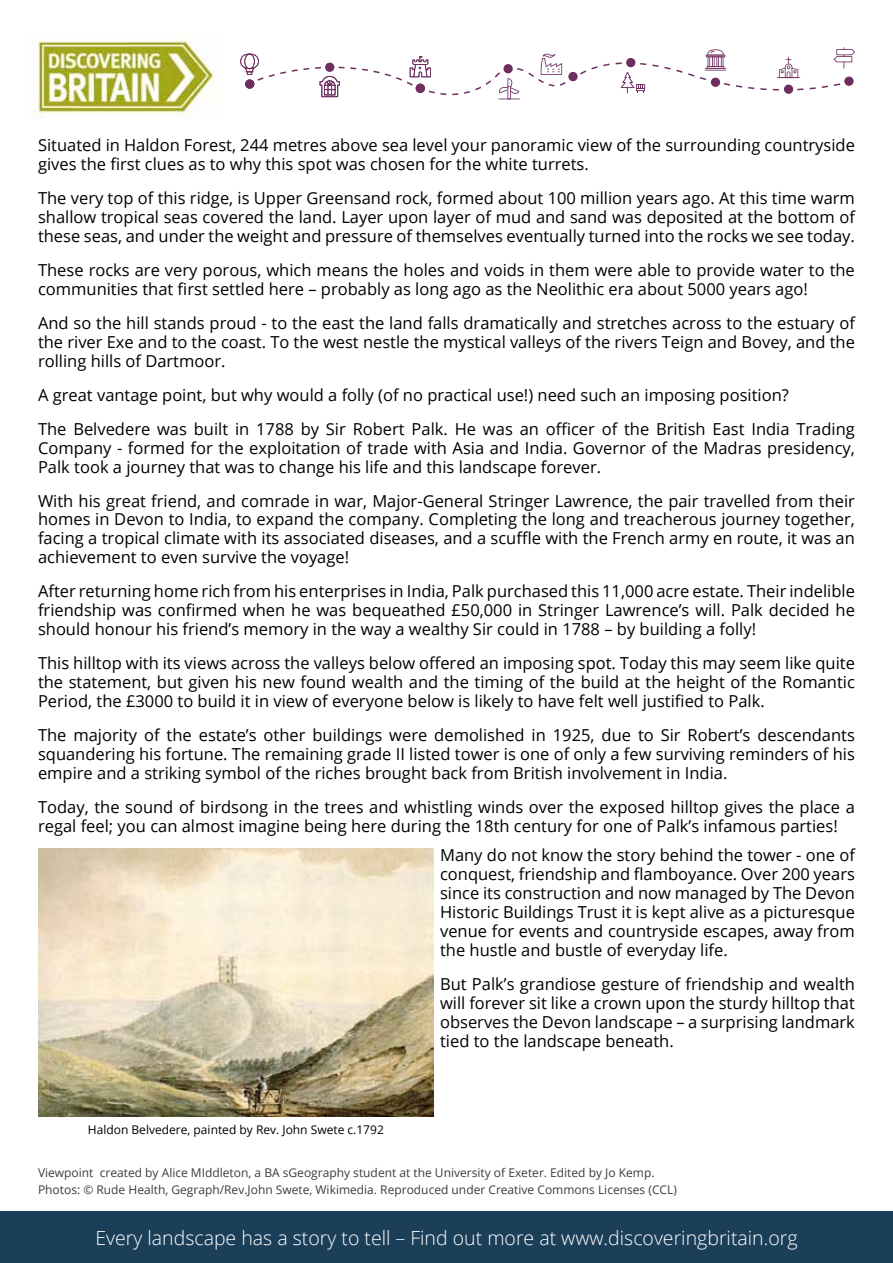
<style>
.page{position:relative;width:893px;height:1263px;background:#fff}
.page>*{position:absolute;margin:0;border:0;box-sizing:border-box;transform-origin:0 0}
.t1{font:300 19.5px "Open Sans";color:#fff}
.t2{font:16.5px/18.9px "Open Sans";color:#000;text-align:justify}
.t3{font:12px/16.5px "Open Sans";color:#3c3c3b}
.t4{font:12px "Open Sans";color:#000}
</style>
<div class="page">
<div style="left:0;top:1212px;width:893px;height:51px;background:#1c3f59"></div>
<svg style="left:240px;top:47px;width:615px;height:53px"></svg>
<img style="left:26px;top:33px;width:190px;height:86px">
<img style="left:38px;top:848px;width:396px;height:268px">
<p class="t2" style="left:38px;top:135px;width:818px">Situated in Haldon Forest, 244 metres above sea level your panoramic view of the surrounding countryside gives the first clues as to why this spot was chosen for the white turrets.</p>
<p class="t2" style="left:38px;top:188px;width:818px">The very top of this ridge, is Upper Greensand rock, formed about 100 million years ago. At this time warm shallow tropical seas covered the land. Layer upon layer of mud and sand was deposited at the bottom of these seas, and under the weight and pressure of themselves eventually turned into the rocks we see today.</p>
<p class="t2" style="left:38px;top:260px;width:818px">These rocks are very porous, which means the holes and voids in them were able to provide water to the communities that first settled here – probably as long ago as the Neolithic era about 5000 years ago!</p>
<p class="t2" style="left:38px;top:313px;width:818px">And so the hill stands proud - to the east the land falls dramatically and stretches across to the estuary of the river Exe and to the coast. To the west nestle the mystical valleys of the rivers Teign and Bovey, and the rolling hills of Dartmoor.</p>
<p class="t2" style="left:38px;top:377px;width:818px;line-height:33.9px">A great vantage point, but why would a folly (of no practical use!) need such an imposing position?<br>The Belvedere was built in 1788 by Sir Robert Palk. He was an officer of the British East India Trading</p>
<p class="t2" style="left:38px;top:438px;width:818px">Company - formed for the exploitation of trade with Asia and India. Governor of the Madras presidency,<br>Palk took a journey that was to change his life and this landscape forever.</p>
<p class="t2" style="left:38px;top:491px;width:818px">With his great friend, and comrade in war, Major-General Stringer Lawrence, the pair travelled from their homes in Devon to India, to expand the company. Completing the long and treacherous journey together, facing a tropical climate with its associated diseases, and a scuffle with the French army en route, it was an achievement to even survive the voyage!</p>
<p class="t2" style="left:38px;top:581px;width:818px">After returning home rich from his enterprises in India, Palk purchased this 11,000 acre estate. Their indelible friendship was confirmed when he was bequeathed £50,000 in Stringer Lawrence’s will. Palk decided he should honour his friend’s memory in the way a wealthy Sir could in 1788 – by building a folly!</p>
<p class="t2" style="left:38px;top:653px;width:818px">This hilltop with its views across the valleys below offered an imposing spot. Today this may seem like quite the statement, but given his new found wealth and the timing of the build at the height of the Romantic Period, the £3000 to build it in view of everyone below is likely to have felt well justified to Palk.</p>
<p class="t2" style="left:38px;top:725px;width:818px">The majority of the estate’s other buildings were demolished in 1925, due to Sir Robert’s descendants squandering his fortune. The remaining grade II listed tower is one of only a few surviving reminders of his empire and a striking symbol of the riches brought back from British involvement in India.</p>
<p class="t2" style="left:38px;top:797px;width:818px">Today, the sound of birdsong in the trees and whistling winds over the exposed hilltop gives the place a regal feel; you can almost imagine being here during the 18th century for one of Palk’s infamous parties!</p>
<p class="t4" style="left:88px;top:1121px;width:297px">Haldon Belvedere, painted by Rev. John Swete c.1792</p>
<p class="t2" style="left:440px;top:845px;width:416px">Many do not know the story behind the tower - one of conquest, friendship and flamboyance. Over 200 years since its construction and now managed by The Devon Historic Buildings Trust it is kept alive as a picturesque venue for events and countryside escapes, away from the hustle and bustle of everyday life.</p>
<p class="t2" style="left:440px;top:974px;width:416px">But Palk’s grandiose gesture of friendship and wealth will forever sit like a crown upon the sturdy hilltop that observes the Devon landscape – a surprising landmark tied to the landscape beneath.</p>
<p class="t3" style="left:38px;top:1164px;width:640px">Viewpoint created by Alice MIddleton, a BA sGeography student at the University of Exeter. Edited by Jo Kemp.<br>Photos: © Rude Health, Gegraph/Rev.John Swete, Wikimedia. Reproduced under Creative Commons Licenses (CCL)</p>
<p class="t1" style="left:95px;top:1224px;width:704px">Every landscape has a story to tell – Find out more at www.discoveringbritain.org</p>
</div>
